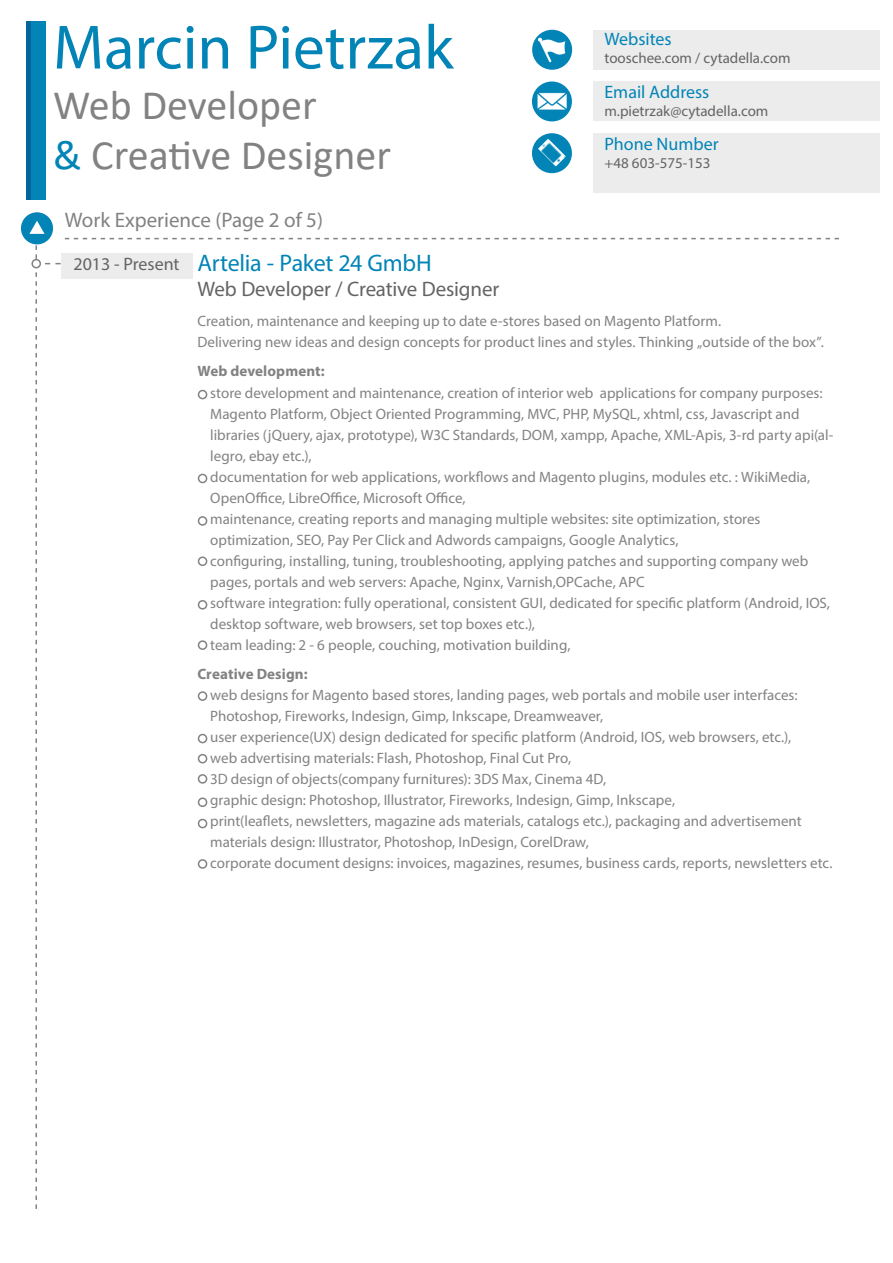
<style>
.page{position:relative;width:893px;height:1263px;background:#fff}
.page>*{position:absolute;margin:0;border:0;box-sizing:border-box;transform-origin:0 0}
.t1{font:63px "Myriad Pro";color:#0284b6}
.t2{font:42px "Calibri";color:#828282}
.t3{font:24px "Myriad Pro";letter-spacing:-.01em;color:#0284b6}
.t4{font:21px "Myriad Pro";letter-spacing:-.01em;color:#646464}
.t5{font:21px "Myriad Pro";color:#828282}
.t6{font:18px "Myriad Pro";color:#0284b6}
.t7{font:18px "Myriad Pro";color:#646464}
.t8{font:15px/21px "Myriad Pro";color:#828282}
.t9{font:15px "Myriad Pro";color:#646464}
.t10{font:700 15px "Myriad Pro";letter-spacing:.005em;color:#828282}
.s1{color:#0284b6}
</style>
<div class="page">
<div style="left:21px;top:212px;width:32px;height:32px;background:#0284b6;border-radius:50%"></div>
<svg style="left:29px;top:221px;width:16px;height:13px"></svg>
<svg style="left:65px;top:238px;width:774px;height:1px"></svg>
<svg style="left:35px;top:245px;width:26px;height:964px"></svg>
<div style="left:32px;top:260px;width:8px;height:8px;background:#fff;border-radius:50%"></div>
<div style="left:31px;top:259px;width:10px;height:9px;border:2px solid #828282;border-radius:50%"></div>
<div style="left:593px;top:30px;width:287px;height:40px;background:#ececec"></div>
<div style="left:532px;top:30px;width:40px;height:40px;background:#0284b6;border-radius:50%"></div>
<img style="left:537px;top:36px;width:30px;height:27px">
<div style="left:593px;top:81px;width:287px;height:40px;background:#ececec"></div>
<div style="left:593px;top:133px;width:287px;height:59px;background:#ececec"></div>
<svg style="left:532px;top:81px;width:40px;height:40px"></svg>
<img style="left:532px;top:85px;width:39px;height:35px">
<div style="left:532px;top:133px;width:40px;height:40px;background:#0284b6;border-radius:50%"></div>
<img style="left:538px;top:139px;width:28px;height:27px">
<div style="left:27px;top:21px;width:19px;height:179px;background:#0284b6"></div>
<hr style="left:27px;top:21px;width:4px;height:179px;background:#02659c">
<div style="left:61px;top:253px;width:131px;height:26px;background:#ececec"></div>
<div style="left:198px;top:390px;width:9px;height:9px;border:2px solid #828282;border-radius:50%"></div>
<div style="left:198px;top:474px;width:9px;height:9px;border:2px solid #828282;border-radius:50%"></div>
<div style="left:198px;top:516px;width:9px;height:10px;border:2px solid #828282;border-radius:50%"></div>
<div style="left:198px;top:556px;width:9px;height:10px;border:2px solid #828282;border-radius:50%"></div>
<div style="left:198px;top:600px;width:9px;height:10px;border:2px solid #828282;border-radius:50%"></div>
<div style="left:198px;top:640px;width:9px;height:10px;border:2px solid #828282;border-radius:50%"></div>
<div style="left:198px;top:691px;width:9px;height:10px;border:2px solid #828282;border-radius:50%"></div>
<div style="left:198px;top:734px;width:9px;height:9px;border:2px solid #828282;border-radius:50%"></div>
<div style="left:198px;top:754px;width:9px;height:9px;border:2px solid #828282;border-radius:50%"></div>
<div style="left:198px;top:774px;width:9px;height:10px;border:2px solid #828282;border-radius:50%"></div>
<div style="left:198px;top:797px;width:9px;height:10px;border:2px solid #828282;border-radius:50%"></div>
<div style="left:198px;top:819px;width:9px;height:9px;border:2px solid #828282;border-radius:50%"></div>
<div style="left:198px;top:859px;width:9px;height:10px;border:2px solid #828282;border-radius:50%"></div>
<p class="t1" style="left:53px;top:9px;width:402px">Marcin Pietrzak</p>
<p class="t2" style="left:53px;top:76px;width:265px">Web Developer</p>
<p class="t2" style="left:53px;top:126px;width:339px"><span class="s1">&amp;</span> Creative Designer</p>
<p class="t5" style="left:65px;top:207px;width:260px">Work Experience (Page 2 of 5)</p>
<p class="t6" style="left:604px;top:28px;width:69px">Websites</p>
<p class="t9" style="left:604px;top:49px;width:188px">tooschee.com / cytadella.com</p>
<p class="t6" style="left:604px;top:81px;width:106px">Email Address</p>
<p class="t9" style="left:604px;top:101px;width:165px">m.pietrzak@cytadella.com</p>
<p class="t6" style="left:604px;top:133px;width:116px">Phone Number</p>
<p class="t9" style="left:604px;top:154px;width:107px">+48 603-575-153</p>
<p class="t7" style="left:73px;top:253px;width:108px">2013 - Present</p>
<p class="t3" style="left:197px;top:248px;width:236px">Artelia - Paket 24 GmbH</p>
<p class="t4" style="left:197px;top:276px;width:303px">Web Developer / Creative Designer</p>
<p class="t8" style="left:197px;top:310px;width:525px">Creation, maintenance and keeping up to date e-stores based on Magento Platform.</p>
<p class="t8" style="left:197px;top:331px;width:628px">Delivering new ideas and design concepts for product lines and styles. Thinking „outside of the box”.</p>
<p class="t10" style="left:197px;top:362px;width:129px">Web development:</p>
<p class="t8" style="left:210px;top:382px;width:614px">store development and maintenance, creation of interior web applications for company purposes:<br>Magento Platform, Object Oriented Programming, MVC, PHP, MySQL, xhtml, css, Javascript and</p>
<p class="t8" style="left:210px;top:424px;width:625px">libraries (jQuery, ajax, prototype), W3C Standards, DOM, xampp, Apache, XML-Apis, 3-rd party api(al&shy;legro, ebay etc.),</p>
<p class="t8" style="left:210px;top:466px;width:602px">documentation for web applications, workflows and Magento plugins, modules etc. : WikiMedia,<br>OpenOffice, LibreOffice, Microsoft Office,</p>
<p class="t8" style="left:210px;top:508px;width:552px">maintenance, creating reports and managing multiple websites: site optimization, stores</p>
<p class="t8" style="left:210px;top:529px;width:470px">optimization, SEO, Pay Per Click and Adwords campaigns, Google Analytics,</p>
<p class="t8" style="left:210px;top:550px;width:600px">configuring, installing, tuning, troubleshooting, applying patches and supporting company web pages, portals and web servers: Apache, Nginx, Varnish,OPCache, APC</p>
<p class="t8" style="left:210px;top:592px;width:621px">software integration: fully operational, consistent GUI, dedicated for specific platform (Android, IOS, desktop software, web browsers, set top boxes etc.),</p>
<p class="t8" style="left:210px;top:634px;width:362px">team leading: 2 - 6 people, couching, motivation building,</p>
<p class="t10" style="left:197px;top:664px;width:112px">Creative Design:</p>
<p class="t8" style="left:210px;top:684px;width:589px">web designs for Magento based stores, landing pages, web portals and mobile user interfaces:</p>
<p class="t8" style="left:210px;top:705px;width:394px">Photoshop, Fireworks, Indesign, Gimp, Inkscape, Dreamweaver,</p>
<p class="t8" style="left:210px;top:726px;width:582px">user experience(UX) design dedicated for specific platform (Android, IOS, web browsers, etc.),</p>
<p class="t8" style="left:210px;top:747px;width:362px">web advertising materials: Flash, Photoshop, Final Cut Pro,</p>
<p class="t8" style="left:210px;top:768px;width:397px">3D design of objects(company furnitures): 3DS Max, Cinema 4D,</p>
<p class="t8" style="left:210px;top:789px;width:466px">graphic design: Photoshop, Illustrator, Fireworks, Indesign, Gimp, Inkscape,</p>
<p class="t8" style="left:210px;top:810px;width:593px">print(leaflets, newsletters, magazine ads materials, catalogs etc.), packaging and advertisement</p>
<p class="t8" style="left:210px;top:831px;width:380px">materials design: Illustrator, Photoshop, InDesign, CorelDraw,</p>
<p class="t8" style="left:210px;top:852px;width:624px">corporate document designs: invoices, magazines, resumes, business cards, reports, newsletters etc.</p>
</div>
